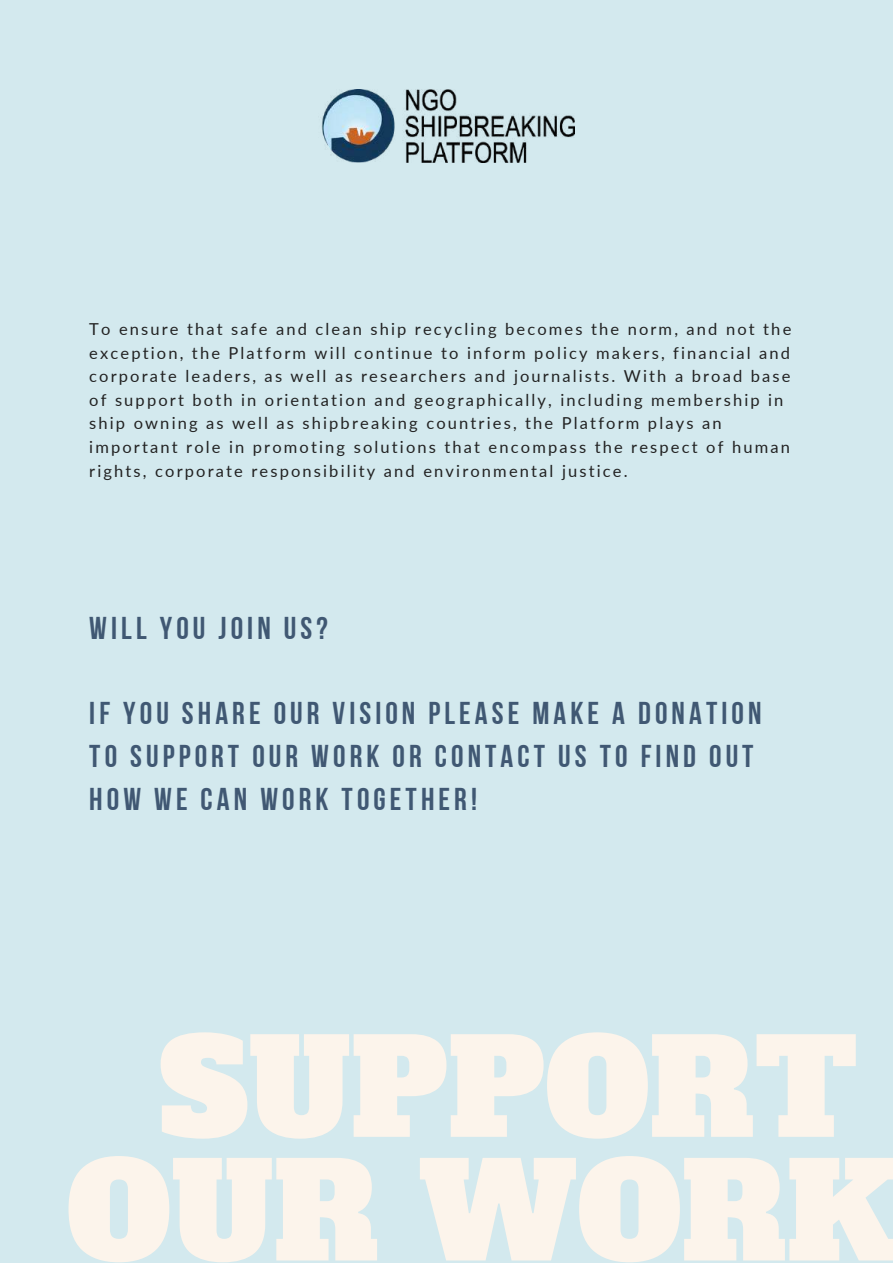
<style>
.page{position:relative;width:893px;height:1264px;background:#fff}
.page>*{position:absolute;margin:0;border:0;box-sizing:border-box;transform-origin:0 0}
.t1{font:131.85px/123.6px "Alfa Slab One";color:#fcf4eb;text-align:center}
.t2{font:31.5px/42.8px "Bebas Neue Cyrillic";letter-spacing:.13em;color:#405873}
.t3{font:16.5px/23.5px "Lato";letter-spacing:.13em;color:#222}
</style>
<div class="page">
<div style="left:0;top:0;width:892px;height:1262px;background:#d3e9ee"></div>
<img style="left:321px;top:89px;width:253px;height:73px">
<p class="t3" style="left:89px;top:317px;width:703px">To ensure that safe and clean ship recycling becomes the norm, and not the exception, the Platform will continue to inform policy makers, financial and corporate leaders, as well as researchers and journalists. With a broad base of support both in orientation and geographically, including membership in ship owning as well as shipbreaking countries, the Platform plays an important role in promoting solutions that encompass the respect of human rights, corporate responsibility and environmental justice.</p>
<h2 class="t2" style="left:89px;top:609px;width:240px">WILL YOU JOIN US?</h2>
<h2 class="t2" style="left:89px;top:695px;width:673px">IF YOU SHARE OUR VISION PLEASE MAKE A DONATION<br>TO SUPPORT OUR WORK OR CONTACT US TO FIND OUT<br>HOW WE CAN WORK TOGETHER!</h2>
<h1 class="t1" style="left:67px;top:1028px;width:831px">SUPPORT<br>OUR WORK</h1>
</div>
